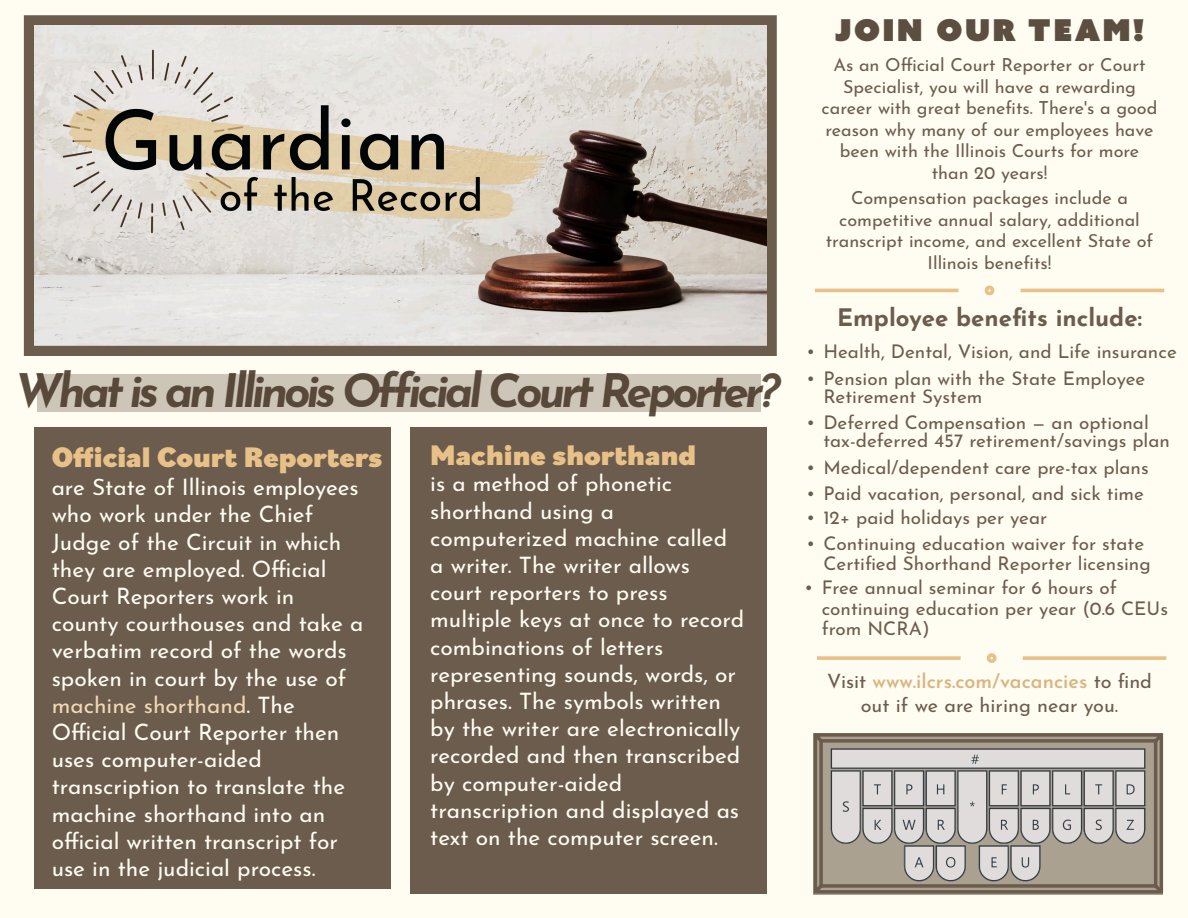
<style>
.page{position:relative;width:1188px;height:918px;background:#fffcf2}
.page>*{position:absolute;margin:0;border:0;box-sizing:border-box;transform-origin:0 0}
.t1{font:italic 700 46.2px "Josefin Sans";letter-spacing:-.09em;color:#5c4f42}
.t2{font:30.15px "Azo Sans Uber";letter-spacing:.085em;color:#5c4f42}
.t3{font:900 29.7px "Bilo";color:#e8c189}
.t4{font:700 24.15px "Josefin Sans";color:#6c5c4d}
.t5{font:22.65px/27.2px "Josefin Sans";color:#fffcf2}
.t6{font:19.8px/23.7px "Josefin Sans";color:#6c5c4d;text-align:center}
.t7{font:18.9px/20.7px "Josefin Sans";color:#6c5c4d}
.t8{font:18px/21.6px "Josefin Sans";color:#6c5c4d;text-align:center}
.s1{color:#f2d8b3}
.s2{font-family:"Times New Roman"}
.s3{font-weight:600;color:#d9b582}
</style>
<div class="page">
<div style="left:410px;top:428px;width:357px;height:466px;background:#6b5c4d"></div>
<svg style="left:813px;top:733px;width:351px;height:162px"></svg>
<img style="left:829px;top:745px;width:320px;height:140px">
<div style="left:35px;top:428px;width:356px;height:461px;background:#6b5c4d"></div>
<div style="left:24px;top:15px;width:753px;height:341px;border:12px solid #6b5c4d"></div>
<img style="left:35px;top:26px;width:732px;height:319px">
<svg style="left:984px;top:285px;width:11px;height:11px"></svg>
<hr style="left:1021px;top:289px;width:143px;height:3px;background:#e8c189">
<hr style="left:815px;top:289px;width:144px;height:3px;background:#e8c189">
<svg style="left:986px;top:653px;width:11px;height:10px"></svg>
<svg style="left:1023px;top:656px;width:143px;height:4px"></svg>
<svg style="left:817px;top:656px;width:144px;height:4px"></svg>
<div style="left:37px;top:374px;width:723px;height:37px;background:#cdc5b8"></div>
<h1 class="t1" style="left:15px;top:351px;width:767px">What is an Illinois Official Court Reporter?</h1>
<h3 class="t3" style="left:52px;top:436px;width:332px">Official Court Reporters</h3>
<p class="t5" style="left:52px;top:471px;width:313px">are State of Illinois employees who work under the Chief<br>Judge of the Circuit in which they are employed. Official<br>Court Reporters work in county courthouses and take a verbatim record of the words spoken in court by the use of <span class="s1">machine shorthand</span>. The<br>Official Court Reporter then uses computer-aided transcription to translate the machine shorthand into an official written transcript for use in the judicial process.</p>
<h3 class="t3" style="left:430px;top:434px;width:267px">Machine shorthand</h3>
<p class="t5" style="left:430px;top:467px;width:315px">is a method of phonetic shorthand using a computerized machine called a writer. The writer allows court reporters to press multiple keys at once to record combinations of letters representing sounds, words, or phrases. The symbols written by the writer are electronically recorded and then transcribed by computer-aided transcription and displayed as text on the computer screen.</p>
<h2 class="t2" style="left:835px;top:10px;width:311px">JOIN OUR TEAM!</h2>
<p class="t8" style="left:822px;top:52px;width:337px">As an Official Court Reporter or Court Specialist, you will have a rewarding career with great benefits. There's a good reason why many of our employees have been with the Illinois Courts for more than 20 years!</p>
<p class="t8" style="left:826px;top:185px;width:329px">Compensation packages include a competitive annual salary, additional transcript income, and excellent State of Illinois benefits!</p>
<p class="t4" style="left:837px;top:296px;width:306px">Employee benefits include:</p>
<p class="t7" style="left:807px;top:339px;width:371px"><span class="s2">•</span> Health, Dental, Vision, and Life insurance</p>
<p class="t7" style="left:823px;top:367px;width:324px;line-height:18.1px;text-indent:-16px"><span class="s2">•</span> Pension plan with the State Employee<br>Retirement System</p>
<p class="t7" style="left:823px;top:411px;width:348px;line-height:18.1px;text-indent:-16px"><span class="s2">•</span> Deferred Compensation — an optional tax-deferred 457 retirement/savings plan</p>
<p class="t7" style="left:807px;top:455px;width:343px"><span class="s2">•</span> Medical/dependent care pre-tax plans</p>
<p class="t7" style="left:807px;top:480px;width:338px"><span class="s2">•</span> Paid vacation, personal, and sick time</p>
<p class="t7" style="left:807px;top:505px;width:241px"><span class="s2">•</span> 12+ paid holidays per year</p>
<p class="t7" style="left:823px;top:530px;width:329px;text-indent:-16px"><span class="s2">•</span> Continuing education waiver for state<br>Certified Shorthand Reporter licensing</p>
<p class="t7" style="left:822px;top:575px;width:348px;text-indent:-16px"><span class="s2">•</span> Free annual seminar for 6 hours of continuing education per year (0.6 CEUs from NCRA)</p>
<p class="t6" style="left:827px;top:667px;width:327px">Visit <span class="s3">www.ilcrs.com/vacancies</span> to find out if we are hiring near you.</p>
</div>
